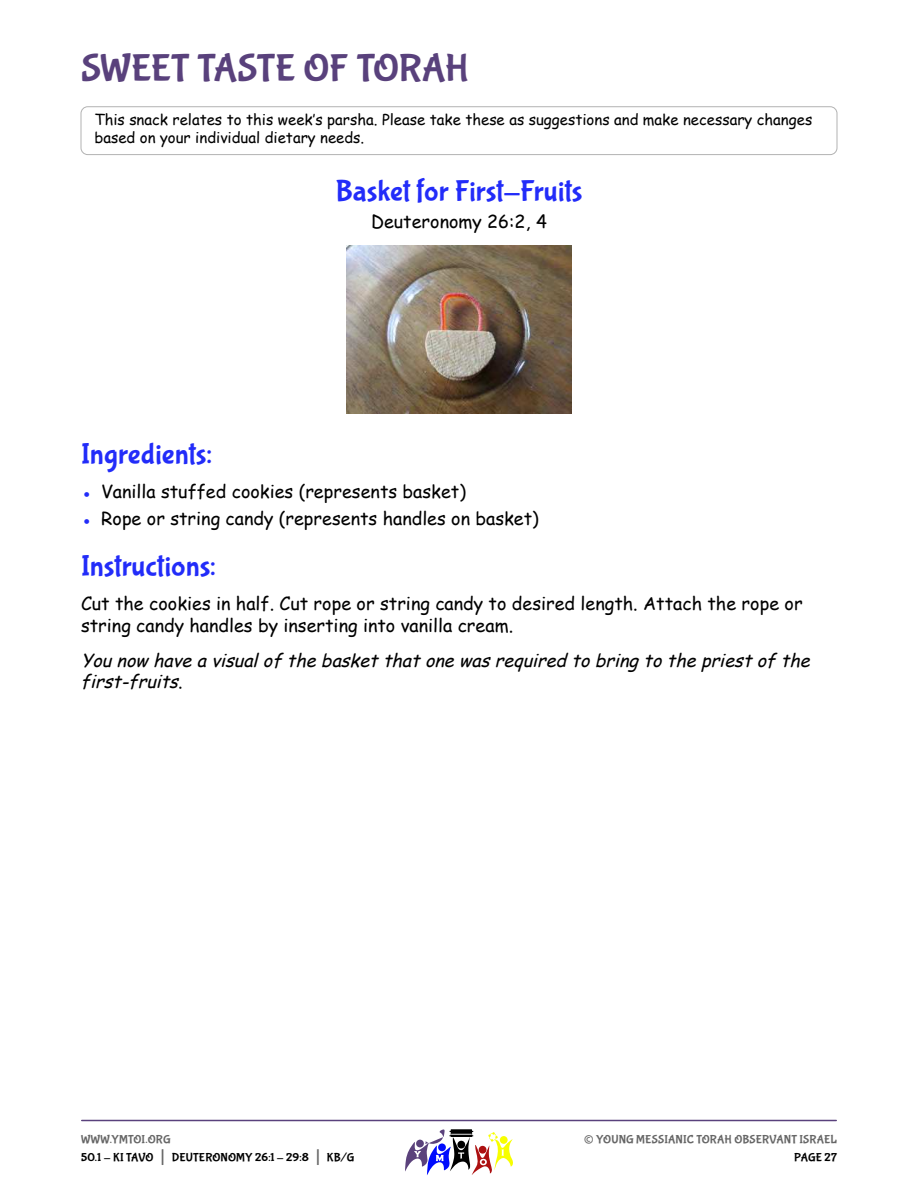
<style>
.page{position:relative;width:918px;height:1188px;background:#fff}
.page>*{position:absolute;margin:0;border:0;box-sizing:border-box;transform-origin:0 0}
.t1{font:39px "Bubblegum Sans";letter-spacing:-.01em;color:#59417c}
.t2{font:30px "Bubblegum Sans";letter-spacing:.005em;color:#222cf9}
.t3{font:27px "Bubblegum Sans";color:#666}
.t4{font:18px/21.6px "Comic Sans MS";color:#000}
.t5{font:italic 18px/21.6px "Comic Sans MS";color:#000}
.t6{font:15px/18px "Comic Sans MS";color:#000}
.t7{font:12px/18px "Bubblegum Sans";letter-spacing:.01em;color:#000}
.t8{font:12px "Bubblegum Sans";letter-spacing:.01em;color:#666}
.s1{color:#222cf9}
.s2{font-style:normal}
.s3{color:#666}
.s4{font-size:21px;color:#666}
</style>
<div class="page">
<hr style="left:82px;top:1120px;width:754px;height:1px;background:#59417c">
<svg style="left:405px;top:1129px;width:108px;height:46px"></svg>
<div style="left:81px;top:106px;width:756px;height:49px;border:1px solid #b2b2b2;border-radius:7px"></div>
<img style="left:347px;top:245px;width:224px;height:169px">
<h1 class="t1" style="left:81px;top:52px;width:390px">SWEET TASTE OF TORAH</h1>
<p class="t6" style="left:94px;top:111px;width:719px">This snack relates to this week’s parsha. Please take these as suggestions and make necessary changes based on your individual dietary needs.</p>
<h2 class="t2" style="left:336px;top:178px;width:248px">Basket for First-Fruits</h2>
<p class="t4" style="left:371px;top:213px;width:177px">Deuteronomy 26:2, 4</p>
<h2 class="t2" style="left:81px;top:441px;width:133px">Ingredients:</h2>
<p class="t4" style="left:81px;top:482px;width:386px"><span class="s1">●</span> Vanilla stuffed cookies (represents basket)</p>
<p class="t4" style="left:81px;top:510px;width:459px"><span class="s1">●</span> Rope or string candy (represents handles on basket)</p>
<h2 class="t2" style="left:81px;top:553px;width:136px">Instructions:</h2>
<p class="t4" style="left:81px;top:595px;width:723px">Cut the cookies in half. Cut rope or string candy to desired length. Attach the rope or string candy handles by inserting into vanilla cream.</p>
<p class="t5" style="left:81px;top:651px;width:735px">You now have a visualof the basket that one was required to bring to the priest of the first-fruits<span class="s2">.</span></p>
<p class="t7" style="left:81px;top:1131px;width:275px"><span class="s3">WWW.YMTOI.ORG<br></span>50.1 - KI TAVO <span class="s4">|</span> DEUTERONOMY 26:1 - 29:8 <span class="s4">|</span> KB/G</p>
<h3 class="t3" style="left:584px;top:1128px;width:12px">©</h3>
<p class="t8" style="left:596px;top:1134px;width:242px">YOUNG MESSIANIC TORAH OBSERVANT ISRAEL</p>
<p class="t7" style="left:794px;top:1149px;width:44px">PAGE 27</p>
</div>
